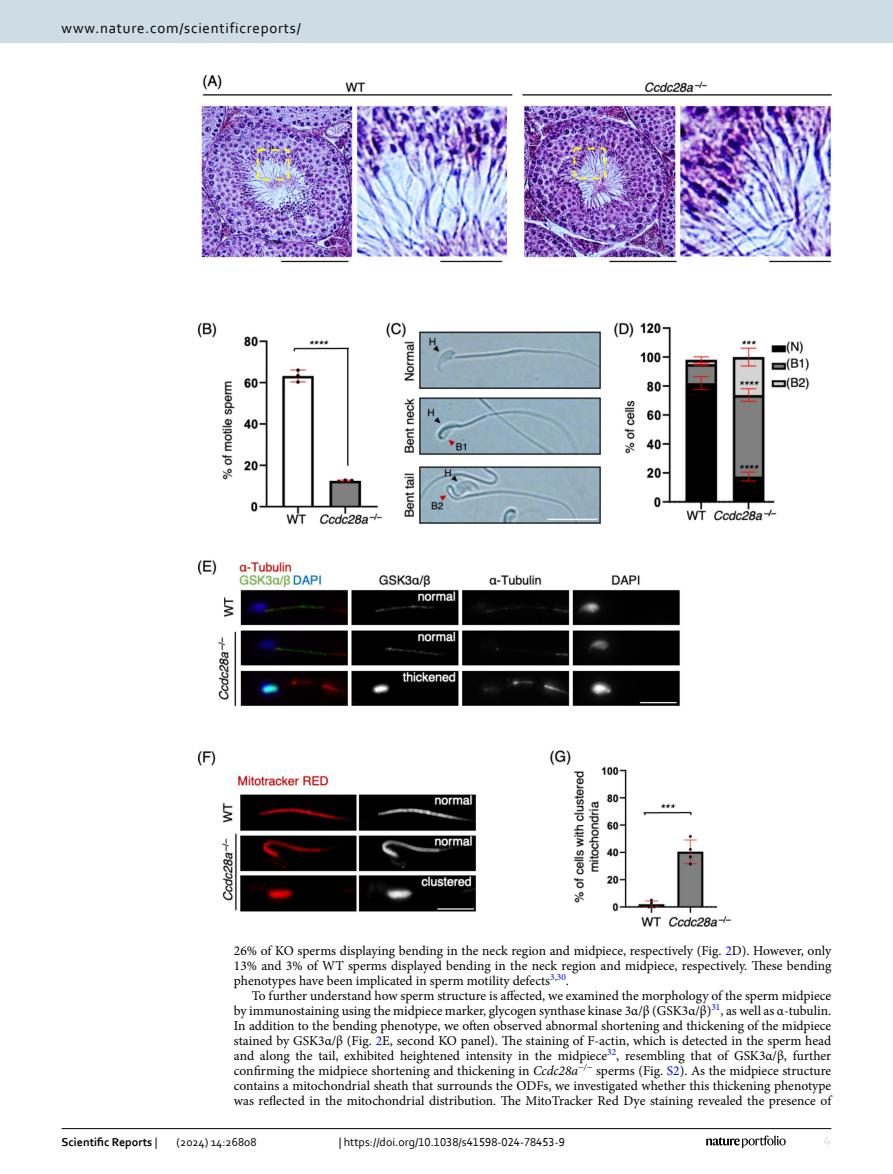
<style>
.page{position:relative;width:893px;height:1174px;background:#fff}
.page>*{position:absolute;margin:0;border:0;box-sizing:border-box;transform-origin:0 0}
.t1{font:15px "Corbel";letter-spacing:.05em;color:#000}
.t2{font:15px "Corbel";color:#d9e4eb}
.Body_Text_Indent{font:13.5px/15px "Minion Pro";color:#000;text-align:justify}
.t3{font:12px "Corbel";color:#000}
.t4{font:700 12px "Corbel";color:#000}
.s1{color:#00f}
.s2{font-style:italic}
.s3{font-weight:400}
</style>
<div class="page">
<img style="left:198px;top:76px;width:633px;height:850px">
<hr style="left:62px;top:1128px;width:769px;height:1px;background:#000">
<svg style="left:706px;top:1135px;width:80px;height:12px"></svg>
<div style="left:0;top:0;width:893px;height:43px;background:#cedde4"></div>
<p class="t1" style="left:62px;top:18px;width:241px">www.nature.com/scientificreports/</p>
<p class="Body_Text_Indent" style="left:234px;top:942px;width:599px">26% of KO sperms displaying bending in the neck region and midpiece, respectively (Fig. <span class="s1">2</span>D). However, only 13% and 3% of WT sperms displayed bending in the neck region and midpiece, respectively. These bending phenotypes have been implicated in sperm motility defects<sup>3</sup><sup>,</sup><sup>30</sup>.</p>
<p class="Body_Text_Indent" style="left:234px;top:987px;width:599px;text-indent:18px">To further understand how sperm structure is affected, we examined the morphology of the sperm midpiece by immunostaining using the midpiece marker, glycogen synthase kinase 3α/β (GSK3α/β)<sup>31</sup>, as well as α-tubulin.<br>In addition to the bending phenotype, we often observed abnormal shortening and thickening of the midpiece stained by GSK3α/β (Fig. <span class="s1">2</span>E, second KO panel). The staining of F-actin, which is detected in the sperm head and along the tail, exhibited heightened intensity in the midpiece<sup>32</sup>, resembling that of GSK3α/β, further confirming the midpiece shortening and thickening in <span class="s2">Ccdc28a</span><sup>−/−</sup> sperms (Fig. <span class="s1">S2</span>). As the midpiece structure contains a mitochondrial sheath that surrounds the ODFs, we investigated whether this thickening phenotype was reflected in the mitochondrial distribution. The MitoTracker Red Dye staining revealed the presence of</p>
<p class="t4" style="left:62px;top:1134px;width:97px">Scientific Reports <span class="s3">|</span></p>
<p class="t3" style="left:177px;top:1134px;width:81px">(2024) 14:26808</p>
<p class="t3" style="left:339px;top:1134px;width:228px">| https://doi.org/10.1038/s41598-024-78453-9</p>
<p class="t2" style="left:824px;top:1132px;width:9px">4</p>
</div>
